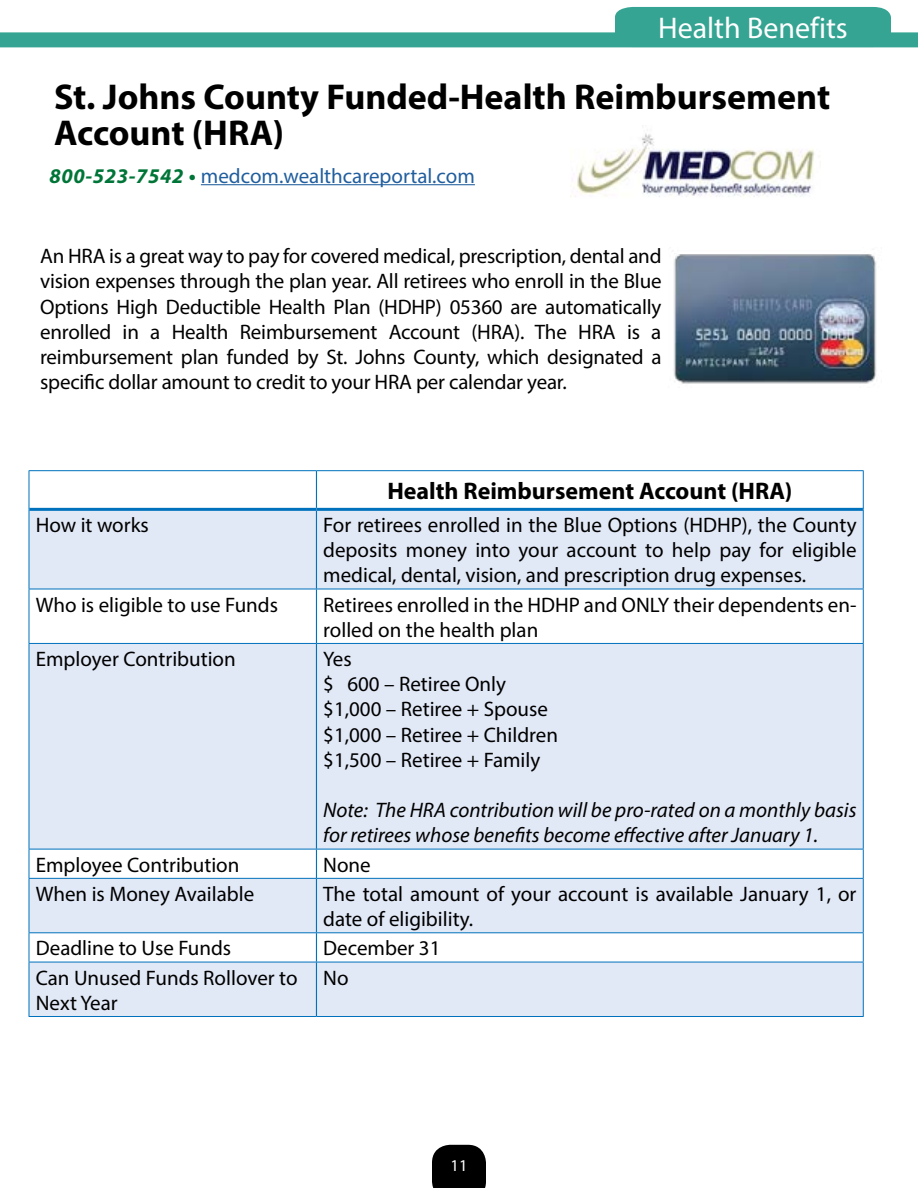
<style>
.page{position:relative;width:918px;height:1188px;background:#fff}
.page>*{position:absolute;margin:0;border:0;box-sizing:border-box;transform-origin:0 0}
.t1{font:700 36px/36px "Myriad Pro";color:#000}
.t2{font:30px "Myriad Pro";color:#fff}
.t3{font:700 24px "Myriad Pro";color:#000}
.t4{font:21px/25.2px "Myriad Pro";color:#000}
.t5{font:italic 21px/25.2px "Myriad Pro";color:#000}
.t6{font:21px "Myriad Pro";color:#215e9e}
.t7{font:16.5px "Myriad Pro";color:#fff}
.s1{font-weight:700;font-style:italic;color:#007538}
</style>
<div class="page">
<div style="left:0;top:32px;width:918px;height:15px;background:#35a493"></div>
<div style="left:615px;top:7px;width:276px;height:25px;background:#35a493"></div>
<svg style="left:30px;top:511px;width:833px;height:505px;fill:#e1e8f6"></svg>
<hr style="left:316px;top:471px;width:1px;height:37px;background:#0071bc">
<hr style="left:316px;top:511px;width:1px;height:78px;background:#0071bc">
<hr style="left:316px;top:589px;width:1px;height:54px;background:#0071bc">
<hr style="left:316px;top:644px;width:1px;height:205px;background:#0071bc">
<svg style="left:316px;top:850px;width:1px;height:28px"></svg>
<hr style="left:316px;top:879px;width:1px;height:53px;background:#0071bc">
<svg style="left:316px;top:933px;width:1px;height:29px"></svg>
<hr style="left:316px;top:962px;width:1px;height:54px;background:#0071bc">
<hr style="left:29px;top:470px;width:287px;height:1px;background:#0071bc">
<hr style="left:29px;top:471px;width:1px;height:38px;background:#0071bc">
<hr style="left:316px;top:470px;width:548px;height:1px;background:#0071bc">
<hr style="left:863px;top:471px;width:1px;height:38px;background:#0071bc">
<hr style="left:29px;top:509px;width:1px;height:80px;background:#0071bc">
<hr style="left:863px;top:509px;width:1px;height:80px;background:#0071bc">
<hr style="left:29px;top:589px;width:287px;height:1px;background:#0071bc">
<hr style="left:29px;top:589px;width:1px;height:54px;background:#0071bc">
<hr style="left:316px;top:589px;width:548px;height:1px;background:#0071bc">
<hr style="left:863px;top:589px;width:1px;height:54px;background:#0071bc">
<hr style="left:29px;top:643px;width:287px;height:1px;background:#0071bc">
<hr style="left:29px;top:644px;width:1px;height:205px;background:#0071bc">
<hr style="left:316px;top:643px;width:548px;height:1px;background:#0071bc">
<hr style="left:863px;top:644px;width:1px;height:205px;background:#0071bc">
<hr style="left:29px;top:849px;width:287px;height:1px;background:#0071bc">
<svg style="left:29px;top:849px;width:1px;height:29px"></svg>
<hr style="left:316px;top:849px;width:548px;height:1px;background:#0071bc">
<svg style="left:863px;top:849px;width:1px;height:29px"></svg>
<hr style="left:29px;top:878px;width:287px;height:1px;background:#0071bc">
<hr style="left:29px;top:879px;width:1px;height:53px;background:#0071bc">
<hr style="left:316px;top:878px;width:548px;height:1px;background:#0071bc">
<hr style="left:863px;top:879px;width:1px;height:53px;background:#0071bc">
<hr style="left:29px;top:932px;width:287px;height:1px;background:#0071bc">
<svg style="left:29px;top:933px;width:1px;height:29px"></svg>
<hr style="left:316px;top:932px;width:548px;height:1px;background:#0071bc">
<svg style="left:863px;top:933px;width:1px;height:29px"></svg>
<hr style="left:29px;top:962px;width:287px;height:1px;background:#0071bc">
<hr style="left:29px;top:962px;width:1px;height:54px;background:#0071bc">
<hr style="left:316px;top:962px;width:548px;height:1px;background:#0071bc">
<hr style="left:863px;top:962px;width:1px;height:54px;background:#0071bc">
<hr style="left:29px;top:1016px;width:287px;height:1px;background:#0071bc">
<hr style="left:316px;top:1016px;width:548px;height:1px;background:#0071bc">
<hr style="left:29px;top:508px;width:287px;height:3px;background:#0071bc">
<hr style="left:316px;top:508px;width:547px;height:3px;background:#0071bc">
<img style="left:673px;top:254px;width:204px;height:130px">
<img style="left:571px;top:133px;width:244px;height:64px">
<hr style="left:201px;top:184px;width:274px;height:1px;background:#215e9e">
<div style="left:432px;top:1145px;width:54px;height:43px;background:#000"></div>
<h2 class="t2" style="left:658px;top:10px;width:191px">Health Benefits</h2>
<h1 class="t1" style="left:54px;top:78px;width:778px">St. Johns County Funded-Health Reimbursement<br>Account (HRA)</h1>
<p class="t6" style="left:50px;top:163px;width:427px"><span class="s1">800-523-7542 •</span> medcom.wealthcareportal.com</p>
<p class="t4" style="left:40px;top:243px;width:623px;text-align:justify">An HRA is a great way to pay for covered medical, prescription, dental and vision expenses through the plan year. All retirees who enroll in the Blue Options High Deductible Health Plan (HDHP) 05360 are automatically enrolled in a Health Reimbursement Account (HRA). The HRA is a reimbursement plan funded by St. Johns County, which designated a specific dollar amount to credit to your HRA per calendar year.</p>
<p class="t3" style="left:387px;top:475px;width:406px">Health Reimbursement Account (HRA)</p>
<p class="t4" style="left:36px;top:512px;width:115px">How it works</p>
<p class="t4" style="left:323px;top:512px;width:535px;text-align:justify">For retirees enrolled in the Blue Options (HDHP), the County deposits money into your account to help pay for eligible medical, dental, vision, and prescription drug expenses.</p>
<p class="t4" style="left:36px;top:592px;width:244px">Who is eligible to use Funds</p>
<p class="t4" style="left:323px;top:592px;width:535px">Retirees enrolled in the HDHP and ONLY their dependents en&shy;rolled on the health plan</p>
<p class="t4" style="left:36px;top:646px;width:202px">Employer Contribution</p>
<p class="t4" style="left:323px;top:646px;width:236px">Yes<br>$ 600 – Retiree Only $1,000 – Retiree + Spouse $1,000 – Retiree + Children $1,500 – Retiree + Family</p>
<p class="t5" style="left:323px;top:797px;width:535px">Note: The HRA contribution will be pro-rated on a monthly basis for retirees whose benefits become effective after January 1.</p>
<p class="t4" style="left:36px;top:852px;width:205px">Employee Contribution</p>
<p class="t4" style="left:323px;top:852px;width:49px">None</p>
<p class="t4" style="left:36px;top:881px;width:220px">When is Money Available</p>
<p class="t4" style="left:323px;top:881px;width:535px">The total amount of your account is available January 1, or date of eligibility.</p>
<p class="t4" style="left:36px;top:935px;width:197px">Deadline to Use Funds</p>
<p class="t4" style="left:323px;top:935px;width:119px">December 31</p>
<p class="t4" style="left:36px;top:965px;width:263px">Can Unused Funds Rollover to<br>Next Year</p>
<p class="t4" style="left:323px;top:965px;width:27px">No</p>
<p class="t7" style="left:451px;top:1155px;width:18px">11</p>
</div>
